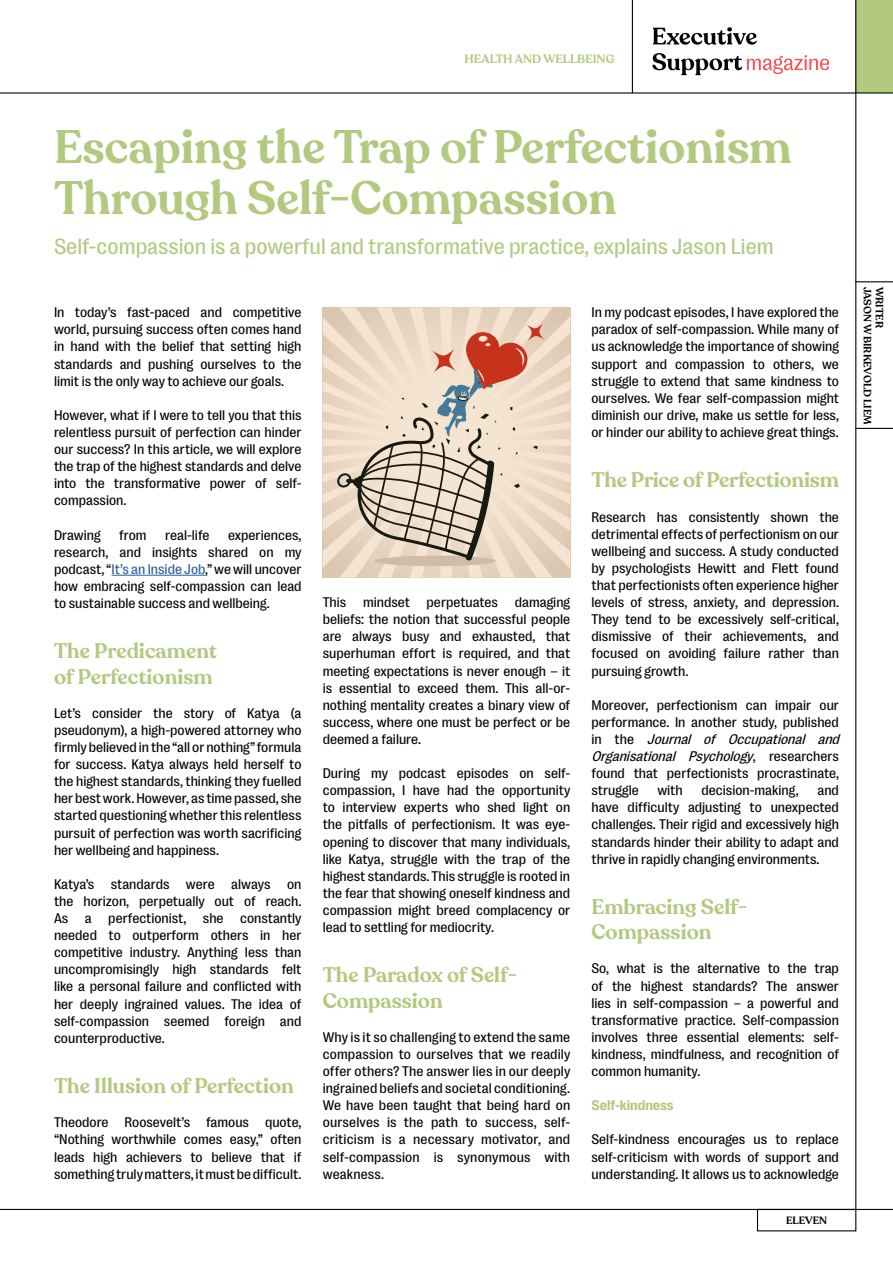
<style>
.page{position:relative;width:893px;height:1263px;background:#fff}
.page>*{position:absolute;margin:0;border:0;box-sizing:border-box;transform-origin:0 0}
.t1{font:600 46.5px/51px "Recoleta";color:#b3c980}
.t2{font:22.5px "Right Grotesk";color:#b3c980}
.t3{font:600 21px/25.2px "Recoleta";color:#b3c980}
.t4{font:14.25px/17.1px "Right Grotesk";color:#000;text-align:justify}
.t5{font:700 14.25px "Right Grotesk";color:#b3c980}
.t6{font:600 12px "Recoleta";color:#b3c980}
.t7{font:600 10.5px "Recoleta";color:#000}
.s1{color:#275b9b}
.s2{font-style:italic}
</style>
<div class="page">
<svg style="left:856px;top:281px;width:37px;height:148px"></svg>
<div style="left:855px;top:0;width:38px;height:93px;background:#b3c980"></div>
<hr style="left:0;top:92px;width:893px;height:2px;background:#040506">
<hr style="left:0;top:1209px;width:893px;height:1px;background:#040506">
<svg style="left:653px;top:27px;width:104px;height:18px"></svg>
<svg style="left:652px;top:53px;width:177px;height:22px"></svg>
<hr style="left:632px;top:0;width:1px;height:93px;background:#040506">
<hr style="left:855px;top:0;width:1px;height:1209px;background:#040506">
<div style="left:757px;top:1209px;width:99px;height:22px;border:1px solid #040506"></div>
<hr style="left:112px;top:575px;width:93px;height:1px;background:#275b9b">
<svg style="left:323px;top:307px;width:247px;height:270px"></svg>
<div style="left:374px;top:556px;width:122px;height:10px;background:#d0baa8;border-radius:50%"></div>
<svg style="left:527px;top:323px;width:17px;height:18px"></svg>
<svg style="left:337px;top:330px;width:201px;height:231px"></svg>
<p class="t6" style="left:465px;top:52px;width:151px">HEALTH AND WELLBEING</p>
<h1 class="t1" style="left:54px;top:123px;width:739px">Escaping the Trap of Perfectionism<br>Through Self-Compassion</h1>
<h2 class="t2" style="left:54px;top:234px;width:721px">Self-compassion is a powerful and transformative practice, explains Jason Liem</h2>
<p class="t4" style="left:54px;top:304px;width:249px">In today’s fast-paced and competitive world, pursuing success often comes hand in hand with the belief that setting high standards and pushing ourselves to the limit is the only way to achieve our goals.</p>
<p class="t4" style="left:54px;top:406px;width:249px">However, what if I were to tell you that this relentless pursuit of perfection can hinder our success? In this article, we will explore the trap of the highest standards and delve into the transformative power of self&shy;compassion.</p>
<p class="t4" style="left:54px;top:526px;width:48px">Drawing</p>
<p class="t4" style="left:119px;top:526px;width:29px">from</p>
<p class="t4" style="left:165px;top:526px;width:46px">real-life</p>
<p class="t4" style="left:54px;top:526px;width:249px;text-indent:174px">experiences, research, and insights shared on my podcast, “<span class="s1">It’s an Inside Job</span>,” we will uncover how embracing self-compassion can lead to sustainable success and wellbeing.</p>
<h3 class="t3" style="left:54px;top:639px;width:165px">The Predicament of Perfectionism</h3>
<p class="t4" style="left:54px;top:704px;width:249px">Let’s consider the story of Katya (a pseudonym), a high-powered attorney who firmly believed in the “all or nothing” formula for success. Katya always held herself to the highest standards, thinking they fuelled her best work. However, as time passed, she started questioning whether this relentless pursuit of perfection was worth sacrificing her wellbeing and happiness.</p>
<p class="t4" style="left:54px;top:875px;width:249px">Katya’s standards were always on the horizon, perpetually out of reach.<br>As a perfectionist, she constantly needed to outperform others in her competitive industry. Anything less than uncompromisingly high standards felt like a personal failure and conflicted with her deeply ingrained values. The idea of self-compassion seemed foreign and counterproductive.</p>
<h3 class="t3" style="left:54px;top:1074px;width:241px">The Illusion of Perfection</h3>
<p class="t4" style="left:54px;top:1114px;width:249px">Theodore Roosevelt’s famous quote, “Nothing worthwhile comes easy,” often leads high achievers to believe that if something truly matters, it must be difficult.</p>
<p class="t4" style="left:323px;top:594px;width:249px">This mindset perpetuates damaging beliefs: the notion that successful people are always busy and exhausted, that superhuman effort is required, and that meeting expectations is never enough – it is essential to exceed them. This all-or&shy;nothing mentality creates a binary view of success, where one must be perfect or be deemed a failure.</p>
<p class="t4" style="left:323px;top:765px;width:249px">During my podcast episodes on self&shy;compassion, I have had the opportunity to interview experts who shed light on the pitfalls of perfectionism. It was eye&shy;opening to discover that many individuals, like Katya, struggle with the trap of the highest standards. This struggle is rooted in the fear that showing oneself kindness and compassion might breed complacency or lead to settling for mediocrity.</p>
<h3 class="t3" style="left:323px;top:963px;width:196px">The Paradox of Self-<br>Compassion</h3>
<p class="t4" style="left:323px;top:1028px;width:249px">Why is it so challenging to extend the same compassion to ourselves that we readily offer others? The answer lies in our deeply ingrained beliefs and societal conditioning.<br>We have been taught that being hard on ourselves is the path to success, self&shy;criticism is a necessary motivator, and self-compassion is synonymous with weakness.</p>
<p class="t4" style="left:591px;top:304px;width:249px">In my podcast episodes, I have explored the paradox of self-compassion. While many of us acknowledge the importance of showing support and compassion to others, we struggle to extend that same kindness to ourselves. We fear self-compassion might diminish our drive, make us settle for less, or hinder our ability to achieve great things.</p>
<h3 class="t3" style="left:591px;top:468px;width:249px">The Price of Perfectionism</h3>
<p class="t4" style="left:591px;top:508px;width:249px">Research has consistently shown the detrimental effects of perfectionism on our wellbeing and success. A study conducted by psychologists Hewitt and Flett found that perfectionists often experience higher levels of stress, anxiety, and depression.<br>They tend to be excessively self-critical, dismissive of their achievements, and focused on avoiding failure rather than pursuing growth.</p>
<p class="t4" style="left:591px;top:696px;width:253px;text-align:left">Moreover, perfectionism can impair our performance. In another study, published i n t h e <span class="s2">Journal of Occupational and Organisational Psychology</span>, r e s e a r c h e r s found that perfectionists procrastinate, struggle</p>
<p class="t4" style="left:591px;top:782px;width:249px;text-indent:226px">and have difficulty adjusting to unexpected challenges. Their rigid and excessively high standards hinder their ability to adapt and thrive in rapidly changing environments.</p>
<h3 class="t3" style="left:591px;top:895px;width:158px">Embracing Self-<br>Compassion</h3>
<p class="t4" style="left:591px;top:960px;width:249px">So, what is the alternative to the trap of the highest standards? The answer lies in self-compassion – a powerful and transformative practice. Self-compassion involves three essential elements: self&shy;kindness, mindfulness, and recognition of common humanity.</p>
<p class="t5" style="left:591px;top:1097px;width:84px">Self-kindness</p>
<p class="t4" style="left:591px;top:1131px;width:249px">Self-kindness encourages us to replace self-criticism with words of support and understanding. It allows us to acknowledge</p>
<p class="t4" style="left:657px;top:782px;width:27px">with</p>
<p class="t4" style="left:701px;top:782px;width:99px">decision-making,</p>
<p class="t7" style="left:786px;top:1214px;width:43px">ELEVEN</p>
<p class="t7" style="left:874px;top:287px;width:140px;rotate:90deg">JASON W BIRKEVOLD LIEM</p>
<p class="t7" style="left:886px;top:287px;width:43px;rotate:90deg">WRITER</p>
</div>
